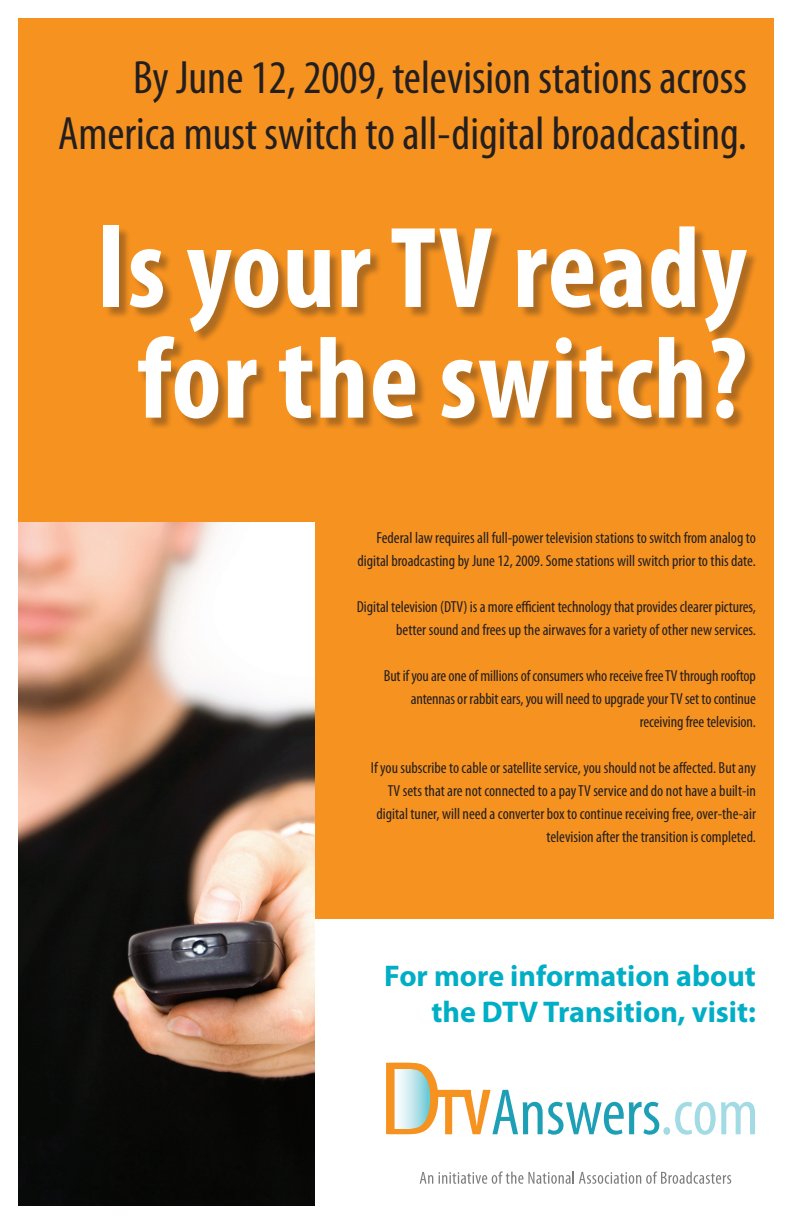
<style>
.page{position:relative;width:792px;height:1224px;background:#fff}
.page>*{position:absolute;margin:0;border:0;box-sizing:border-box;transform-origin:0 0}
.t1{font:700 condensed 116.4px "Myriad Pro";letter-spacing:.01em;color:#fff}
.t2{font:condensed 47px/56.4px "Myriad Pro";color:#231f20;text-align:right}
.t3{font:700 30px "Myriad Pro";color:#00aec5}
.t4{font:condensed 16px/23px "Myriad Pro";color:#231f20;text-align:right}
.s1{font-size:121.3px}
</style>
<div class="page">
<div style="left:18px;top:18px;width:756px;height:1188px;background:#f6921f"></div>
<div style="left:0;top:919px;width:792px;height:305px;background:#fff"></div>
<div style="left:105px;top:227px;width:654px;height:204px;background:#231f20;opacity:.34"></div>
<img style="left:18px;top:522px;width:297px;height:684px">
<svg style="left:420px;top:1171px;width:311px;height:13px"></svg>
<div style="left:663px;top:1127px;width:7px;height:8px;background:#a3dbe5;border-radius:50%"></div>
<svg style="left:675px;top:1102px;width:80px;height:33px"></svg>
<svg style="left:386px;top:1063px;width:273px;height:72px"></svg>
<div style="left:435px;top:1090px;width:35px;height:6px;background:#f6921f"></div>
<p class="t2" style="left:58px;top:49px;width:690px">By June 12, 2009, television stations across<br>America must switch to all-digital broadcasting.</p>
<p class="t1" style="left:96px;top:195px;width:652px"><span class="s1">I</span>s your TV ready</p>
<p class="t1" style="left:138px;top:306px;width:611px">for the switch?</p>
<p class="t4" style="left:357px;top:526px;width:400px">Federal law requires all full-power television stations to switch from analog to digital broadcasting by June 12, 2009. Some stations will switch prior to this date.</p>
<p class="t4" style="left:357px;top:595px;width:401px">Digital television (DTV) is a more efficient technology that provides clearer pictures, better sound and frees up the airwaves for a variety of other new services.</p>
<p class="t4" style="left:384px;top:664px;width:374px">But if you are one of millions of consumers who receive free TV through rooftop</p>
<p class="t4" style="left:411px;top:687px;width:347px">antennas or rabbit ears, you will need to upgrade your TV set to continue</p>
<p class="t4" style="left:640px;top:710px;width:118px">receiving free television.</p>
<p class="t4" style="left:371px;top:756px;width:387px">If you subscribe to cable or satellite service, you should not be affected. But any TV sets that are not connected to a pay TV service and do not have a built-in digital tuner, will need a converter box to continue receiving free, over-the-air television after the transition is completed.</p>
<p class="t3" style="left:384px;top:956px;width:373px">For more information about</p>
<p class="t3" style="left:432px;top:992px;width:326px">the DTV Transition, visit:</p>
</div>
